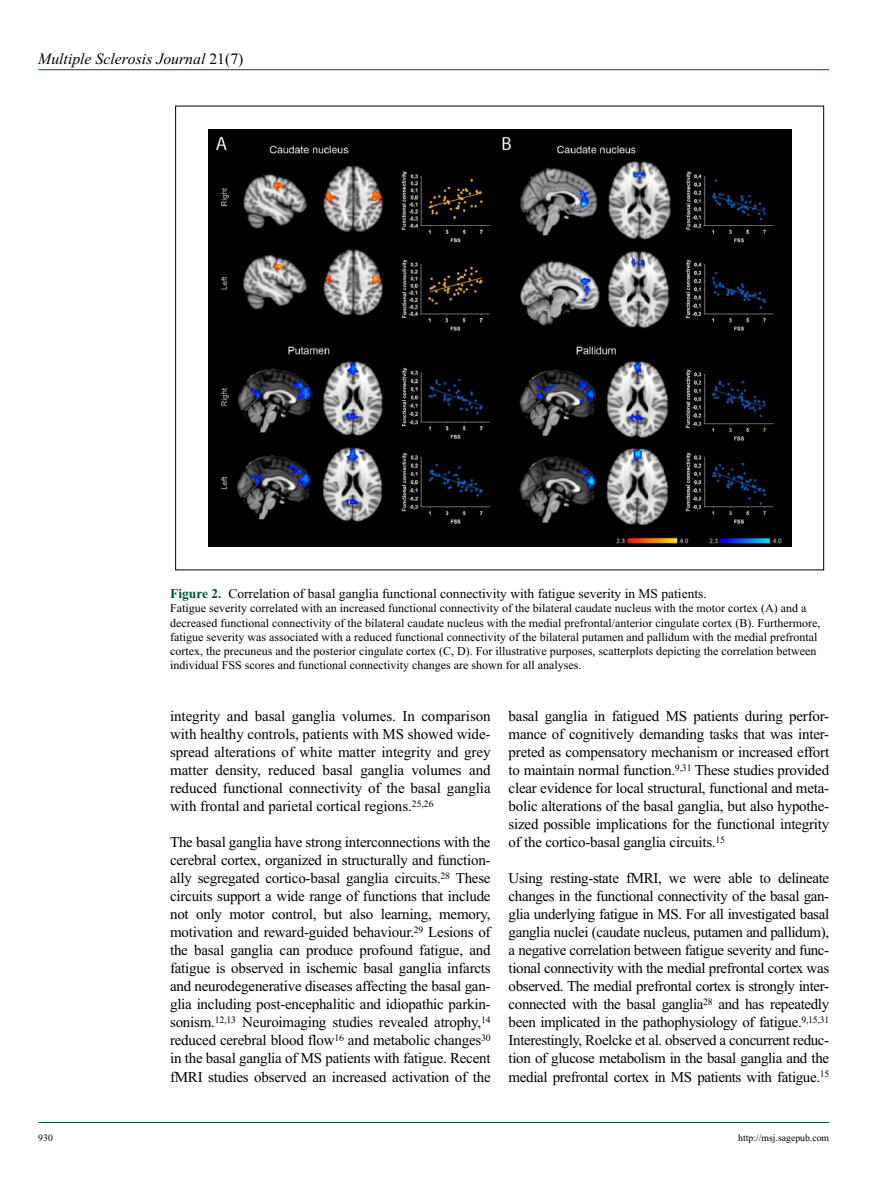
<style>
.page{position:relative;width:893px;height:1191px;background:#fff}
.page>*{position:absolute;margin:0;border:0;box-sizing:border-box;transform-origin:0 0}
.t1{font:italic 15.75px "Times New Roman";color:#000}
.t2{font:15px/18px "Times New Roman";letter-spacing:-.015em;color:#000;text-align:justify}
.t3{font:13.5px "Times New Roman";color:#000}
.t4{font:12px/14.2px "Times New Roman";color:#000}
.t5{font:9.75px "Times New Roman";color:#000}
.s1{font-style:normal}
.s2{font-weight:700;color:#005437}
</style>
<div class="page">
<hr style="left:38px;top:69px;width:791px;height:1px;background:#005437">
<hr style="left:38px;top:1122px;width:791px;height:1px;background:#005437">
<img style="left:208px;top:129px;width:583px;height:418px">
<p class="t1" style="left:38px;top:50px;width:207px">Multiple Sclerosis Journal <span class="s1">21(7)</span></p>
<p class="t3" style="left:170px;top:586px;width:538px"><span class="s2">Figure 2.</span> Correlation of basal ganglia functional connectivity with fatigue severity in MS patients.</p>
<p class="t4" style="left:170px;top:601px;width:652px">Fatigue severity correlated with an increased functional connectivity of the bilateral caudate nucleus with the motor cortex (A) and a decreased functional connectivity of the bilateral caudate nucleus with the medial prefrontal/anterior cingulate cortex (B). Furthermore, fatigue severity was associated with a reduced functional connectivity of the bilateral putamen and pallidum with the medial prefrontal cortex, the precuneus and the posterior cingulate cortex (C, D). For illustrative purposes, scatterplots depicting the correlation between individual FSS scores and functional connectivity changes are shown for all analyses.</p>
<p class="t2" style="left:170px;top:707px;width:322px">integrity and basal ganglia volumes. In comparison with healthy controls, patients with MS showed wide&shy;spread alterations of white matter integrity and grey matter density, reduced basal ganglia volumes and reduced functional connectivity of the basal ganglia with frontal and parietal cortical regions.<sup>25,26</sup></p>
<p class="t2" style="left:170px;top:833px;width:322px">The basal ganglia have strong interconnections with the cerebral cortex, organized in structurally and function&shy;ally segregated cortico-basal ganglia circuits.<sup>28</sup> These circuits support a wide range of functions that include not only motor control, but also learning, memory, motivation and reward-guided behaviour.<sup>29</sup> Lesions of the basal ganglia can produce profound fatigue, and fatigue is observed in ischemic basal ganglia infarcts and neurodegenerative diseases affecting the basal gan&shy;glia including post-encephalitic and idiopathic parkin&shy;sonism.<sup>12,13</sup> Neuroimaging studies revealed atrophy,<sup>14 </sup>reduced cerebral blood flow<sup>16</sup> and metabolic changes<sup>30 </sup>in the basal ganglia of MS patients with fatigue. Recent fMRI studies observed an increased activation of the</p>
<p class="t2" style="left:509px;top:707px;width:322px">basal ganglia in fatigued MS patients during perfor&shy;mance of cognitively demanding tasks that was inter&shy;preted as compensatory mechanism or increased effort to maintain normal function.<sup>9,31</sup> These studies provided clear evidence for local structural, functional and meta&shy;bolic alterations of the basal ganglia, but also hypothe&shy;sized possible implications for the functional integrity of the cortico-basal ganglia circuits.<sup>15</sup></p>
<p class="t2" style="left:509px;top:869px;width:322px">Using resting-state fMRI, we were able to delineate changes in the functional connectivity of the basal gan&shy;glia underlying fatigue in MS. For all investigated basal ganglia nuclei (caudate nucleus, putamen and pallidum), a negative correlation between fatigue severity and func&shy;tional connectivity with the medial prefrontal cortex was observed. The medial prefrontal cortex is strongly inter&shy;connected with the basal ganglia<sup>28</sup> and has repeatedly been implicated in the pathophysiology of fatigue.<sup>9,15,31<br></sup>Interestingly, Roelcke et al. observed a concurrent reduc&shy;tion of glucose metabolism in the basal ganglia and the medial prefrontal cortex in MS patients with fatigue.<sup>15</sup></p>
<p class="t5" style="left:38px;top:1132px;width:16px">930</p>
<p class="t5" style="left:738px;top:1132px;width:93px">http://msj.sagepub.com</p>
</div>
